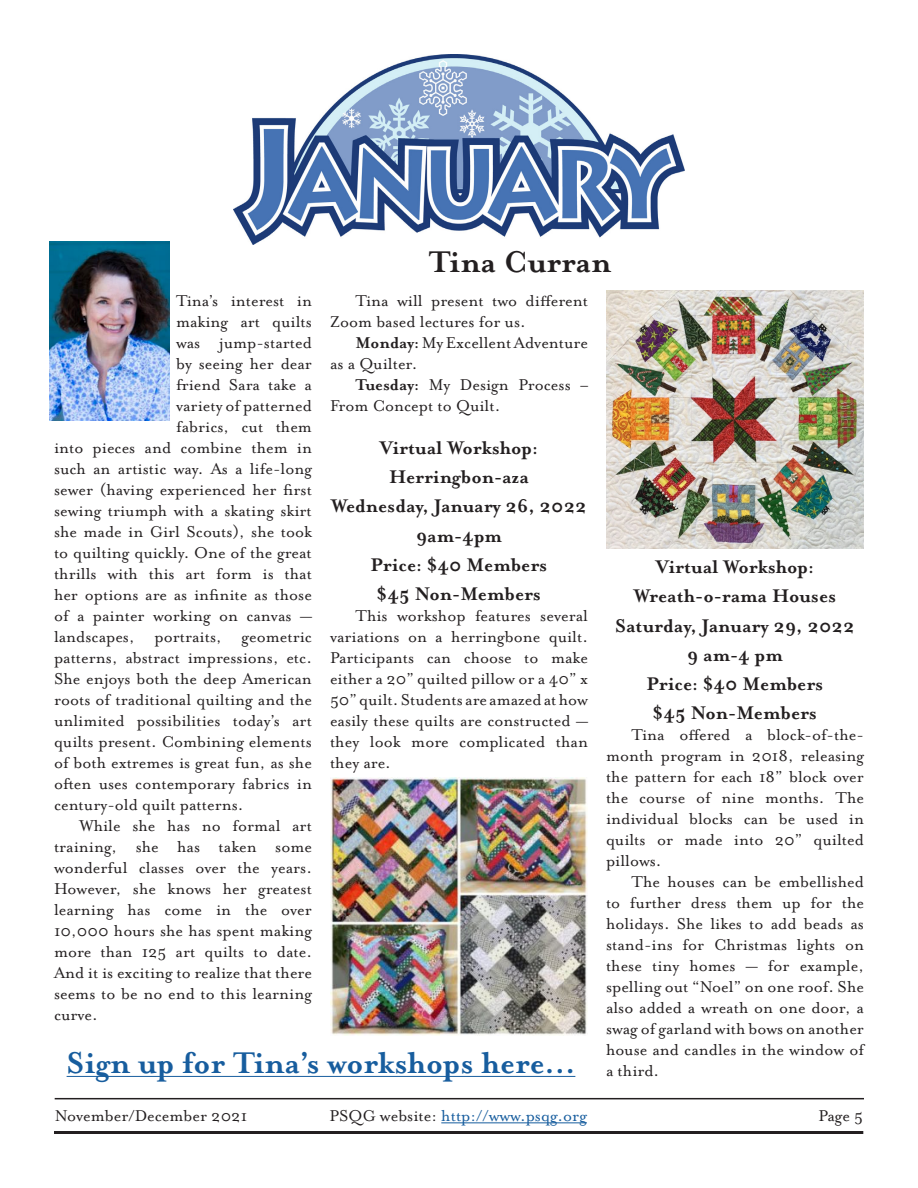
<style>
.page{position:relative;width:918px;height:1188px;background:#fff}
.page>*{position:absolute;margin:0;border:0;box-sizing:border-box;transform-origin:0 0}
.Headline{font:700 34.35px "Mrs Eaves OT";color:#175d9e}
.Headline-2{font:700 34.35px "Mrs Eaves OT";color:#231f20}
.Emphasized_body_copy{font:700 21px "Mrs Eaves OT";color:#231f20}
.Body_copy{font:18px/21px "Mrs Eaves OT";color:#231f20;text-align:justify}
.t1{font:18px "Mrs Eaves OT";color:#175d9e}
.s1{font-weight:700}
.s2{color:#231f20}
</style>
<div class="page">
<hr style="left:441px;top:1123px;width:146px;height:1px;background:#175d9e">
<hr style="left:55px;top:1098px;width:809px;height:1px;background:#231f20">
<hr style="left:54px;top:1131px;width:809px;height:3px;background:#231f20">
<img style="left:233px;top:54px;width:452px;height:190px">
<img style="left:50px;top:242px;width:119px;height:179px">
<img style="left:330px;top:777px;width:258px;height:258px">
<img style="left:606px;top:291px;width:258px;height:257px">
<hr style="left:67px;top:1076px;width:508px;height:1px;background:#175d9e">
<p class="Headline-2" style="left:429px;top:244px;width:184px">Tina Curran</p>
<p class="Body_copy" style="left:176px;top:291px;width:137px">Tina’s interest in</p>
<p class="Body_copy" style="left:176px;top:312px;width:137px">making art quilts</p>
<p class="Body_copy" style="left:176px;top:333px;width:137px">was jump-started</p>
<p class="Body_copy" style="left:176px;top:354px;width:137px">by seeing her dear</p>
<p class="Body_copy" style="left:176px;top:375px;width:137px">friend Sara take a</p>
<p class="Body_copy" style="left:176px;top:396px;width:137px">variety of patterned</p>
<p class="Body_copy" style="left:176px;top:417px;width:137px">fabrics, cut them</p>
<p class="Body_copy" style="left:54px;top:438px;width:260px">into pieces and combine them in</p>
<p class="Body_copy" style="left:54px;top:459px;width:259px">such an artistic way. As a life-long</p>
<p class="Body_copy" style="left:54px;top:480px;width:259px">sewer (having experienced her first</p>
<p class="Body_copy" style="left:54px;top:501px;width:259px">sewing triumph with a skating skirt</p>
<p class="Body_copy" style="left:54px;top:522px;width:260px">she made in Girl Scouts), she took</p>
<p class="Body_copy" style="left:54px;top:543px;width:259px">to quilting quickly. One of the great</p>
<p class="Body_copy" style="left:54px;top:564px;width:260px">thrills with this art form is that</p>
<p class="Body_copy" style="left:54px;top:585px;width:259px">her options are as infinite as those</p>
<p class="Body_copy" style="left:54px;top:606px;width:260px">of a painter working on canvas —</p>
<p class="Body_copy" style="left:54px;top:627px;width:260px">landscapes, portraits, geometric</p>
<p class="Body_copy" style="left:54px;top:648px;width:259px">patterns, abstract impressions, etc.</p>
<p class="Body_copy" style="left:54px;top:669px;width:259px">She enjoys both the deep American</p>
<p class="Body_copy" style="left:54px;top:690px;width:260px">roots of traditional quilting and the</p>
<p class="Body_copy" style="left:54px;top:711px;width:259px">unlimited possibilities today’s art</p>
<p class="Body_copy" style="left:54px;top:732px;width:259px">quilts present. Combining elements</p>
<p class="Body_copy" style="left:54px;top:753px;width:259px">of both extremes is great fun, as she</p>
<p class="Body_copy" style="left:54px;top:774px;width:260px">often uses contemporary fabrics in</p>
<p class="Body_copy" style="left:54px;top:795px;width:191px">century-old quilt patterns.</p>
<p class="Body_copy" style="left:54px;top:816px;width:260px;text-indent:26px">While she has no formal art training, she has taken some wonderful classes over the years.<br>However, she knows her greatest learning has come in the over 10,000 hours she has spent making more than 125 art quilts to date.<br>And it is exciting to realize that there seems to be no end to this learning curve.</p>
<p class="Body_copy" style="left:330px;top:291px;width:260px;text-indent:26px">Tina will present two different<br>Zoom based lectures for us.</p>
<p class="Body_copy" style="left:330px;top:333px;width:260px;text-indent:26px"><span class="s1">Monday:</span> My Excellent Adventure as a Quilter.</p>
<p class="Body_copy" style="left:330px;top:375px;width:260px;text-indent:26px"><span class="s1">Tuesday:</span> My Design Process –<br>From Concept to Quilt.</p>
<p class="Emphasized_body_copy" style="left:380px;top:436px;width:160px">Virtual Workshop:</p>
<p class="Emphasized_body_copy" style="left:389px;top:466px;width:141px">Herringbon-aza</p>
<p class="Emphasized_body_copy" style="left:331px;top:495px;width:257px">Wednesday, January 26, 2022</p>
<p class="Emphasized_body_copy" style="left:416px;top:524px;width:87px">9am-4pm</p>
<p class="Emphasized_body_copy" style="left:371px;top:553px;width:178px">Price: $40 Members</p>
<p class="Emphasized_body_copy" style="left:377px;top:583px;width:166px">$45 Non-Members</p>
<p class="Body_copy" style="left:330px;top:606px;width:260px;text-indent:26px">This workshop features several variations on a herringbone quilt.<br>Participants can choose to make either a 20” quilted pillow or a 40” x 50” quilt. Students are amazed at how easily these quilts are constructed — they look more complicated than they are.</p>
<p class="Headline" style="left:67px;top:1045px;width:510px">Sign up for Tina’s workshops here...</p>
<p class="Emphasized_body_copy" style="left:656px;top:556px;width:160px">Virtual Workshop:</p>
<p class="Emphasized_body_copy" style="left:634px;top:585px;width:204px">Wreath-o-rama Houses</p>
<p class="Emphasized_body_copy" style="left:615px;top:614px;width:241px">Saturday, January 29, 2022</p>
<p class="Emphasized_body_copy" style="left:687px;top:643px;width:97px">9 am-4 pm</p>
<p class="Emphasized_body_copy" style="left:647px;top:673px;width:178px">Price: $40 Members</p>
<p class="Emphasized_body_copy" style="left:653px;top:702px;width:166px">$45 Non-Members</p>
<p class="Body_copy" style="left:606px;top:725px;width:260px;text-indent:26px">Tina offered a block-of-the&shy;month program in 2018, releasing the pattern for each 18” block over the course of nine months. The individual blocks can be used in quilts or made into 20” quilted pillows.</p>
<p class="Body_copy" style="left:606px;top:872px;width:260px;text-indent:26px">The houses can be embellished to further dress them up for the holidays. She likes to add beads as stand-ins for Christmas lights on these tiny homes — for example, spelling out “Noel” on one roof. She also added a wreath on one door, a swag of garland with bows on another house and candles in the window of</p>
<p class="Body_copy" style="left:606px;top:1061px;width:55px">a third.</p>
<p class="Body_copy" style="left:55px;top:1106px;width:194px">November/December 2021</p>
<p class="t1" style="left:329px;top:1106px;width:259px"><span class="s2">PSQG website:</span> http://www.psqg.org</p>
<p class="Body_copy" style="left:818px;top:1106px;width:46px">Page 5</p>
</div>
